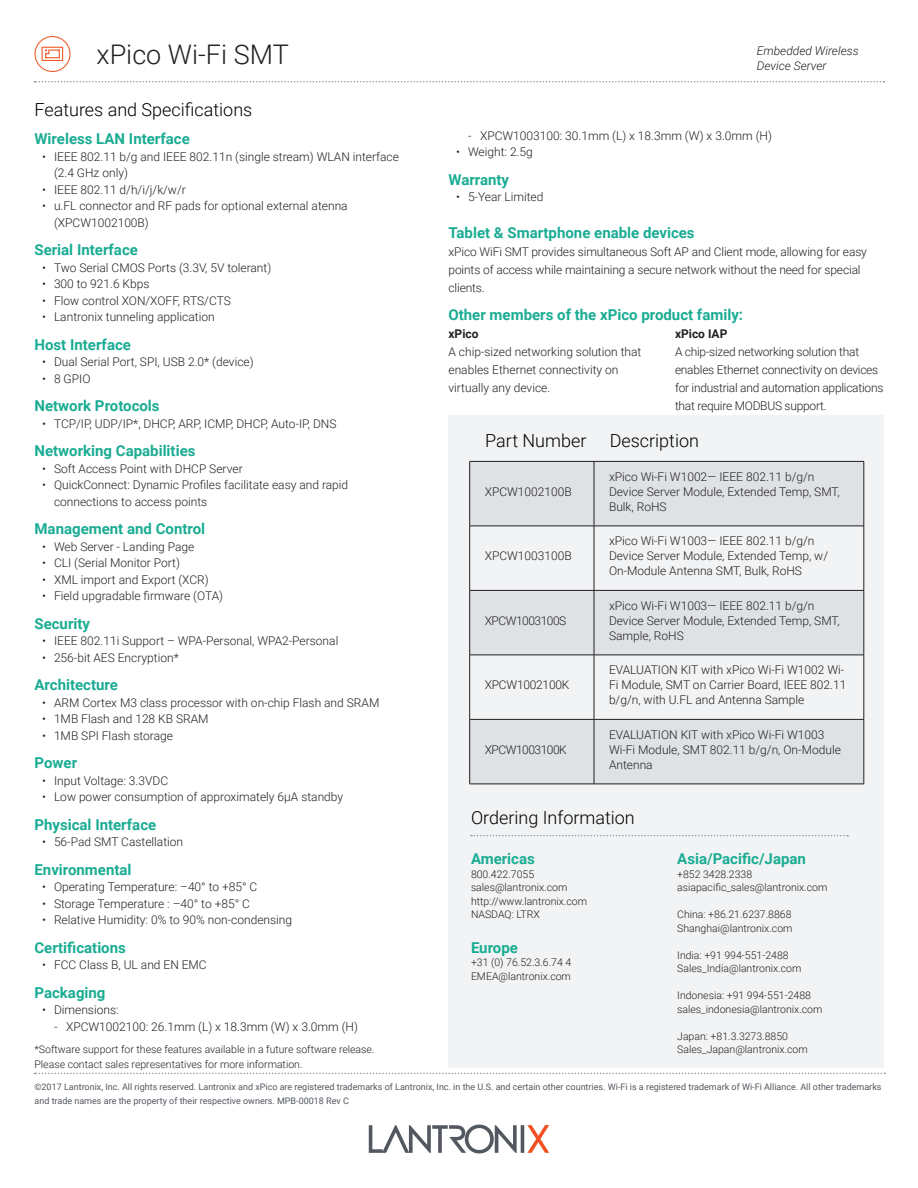
<style>
.page{position:relative;width:918px;height:1188px;background:#fff}
.page>*{position:absolute;margin:0;border:0;box-sizing:border-box;transform-origin:0 0}
.t1{font:300 27px "Roboto";color:#231f20}
.t2{font:300 18px "Roboto";color:#000}
.t3{font:700 15px "Roboto";color:#1aac93}
.t4{font:300 12px/15px "Roboto";color:#231f20}
.t5{font:300 12px/18px "Roboto";letter-spacing:-.02em;color:#231f20}
.t6{font:italic 300 12px/14.4px "Roboto";color:#231f20}
.t7{font:300 12px "Roboto";letter-spacing:-.04em;color:#231f20}
.t8{font:700 12px "Roboto";color:#231f20}
.t9{font:300 10.5px/13.5px "Roboto";color:#231f20}
.t10{font:9px/13.8px "Roboto";color:#535860}
</style>
<div class="page">
<svg style="left:369px;top:1125px;width:180px;height:28px"></svg>
<svg style="left:34px;top:81px;width:851px;height:1px"></svg>
<div style="left:448px;top:416px;width:436px;height:652px;background:#f1f3f4"></div>
<svg style="left:471px;top:835px;width:377px;height:1px"></svg>
<svg style="left:470px;top:462px;width:394px;height:322px;fill:#dfe2e5"></svg>
<hr style="left:470px;top:461px;width:124px;height:1px;background:#231f20">
<hr style="left:469px;top:462px;width:1px;height:64px;background:#231f20">
<hr style="left:594px;top:461px;width:270px;height:1px;background:#231f20">
<hr style="left:594px;top:462px;width:1px;height:64px;background:#231f20">
<hr style="left:864px;top:462px;width:1px;height:64px;background:#231f20">
<hr style="left:470px;top:526px;width:124px;height:1px;background:#231f20">
<hr style="left:469px;top:526px;width:1px;height:64px;background:#231f20">
<hr style="left:594px;top:526px;width:270px;height:1px;background:#231f20">
<hr style="left:594px;top:526px;width:1px;height:64px;background:#231f20">
<hr style="left:864px;top:526px;width:1px;height:64px;background:#231f20">
<hr style="left:470px;top:590px;width:124px;height:1px;background:#231f20">
<hr style="left:469px;top:591px;width:1px;height:64px;background:#231f20">
<hr style="left:594px;top:590px;width:270px;height:1px;background:#231f20">
<hr style="left:594px;top:591px;width:1px;height:64px;background:#231f20">
<hr style="left:864px;top:591px;width:1px;height:64px;background:#231f20">
<hr style="left:470px;top:655px;width:124px;height:1px;background:#231f20">
<hr style="left:469px;top:655px;width:1px;height:64px;background:#231f20">
<hr style="left:594px;top:655px;width:270px;height:1px;background:#231f20">
<hr style="left:594px;top:655px;width:1px;height:64px;background:#231f20">
<hr style="left:864px;top:655px;width:1px;height:64px;background:#231f20">
<hr style="left:470px;top:719px;width:124px;height:1px;background:#231f20">
<hr style="left:469px;top:720px;width:1px;height:64px;background:#231f20">
<hr style="left:594px;top:719px;width:270px;height:1px;background:#231f20">
<hr style="left:594px;top:720px;width:1px;height:64px;background:#231f20">
<hr style="left:864px;top:720px;width:1px;height:64px;background:#231f20">
<hr style="left:470px;top:784px;width:124px;height:1px;background:#231f20">
<hr style="left:594px;top:784px;width:270px;height:1px;background:#231f20">
<svg style="left:34px;top:1073px;width:851px;height:1px"></svg>
<svg style="left:34px;top:36px;width:36px;height:36px"></svg>
<h1 class="t1" style="left:97px;top:35px;width:194px">xPico Wi-Fi SMT</h1>
<p class="t6" style="left:757px;top:44px;width:103px">Embedded Wireless<br>Device Server</p>
<h2 class="t2" style="left:34px;top:96px;width:219px">Features and Specifications</h2>
<p class="t3" style="left:34px;top:128px;width:157px">Wireless LAN Interface</p>
<p class="t4" style="left:54px;top:148px;width:347px;line-height:16.5px;text-indent:-12px">• IEEE 802.11 b/g and IEEE 802.11n (single stream) WLAN interface (2.4 GHz only)</p>
<p class="t4" style="left:42px;top:181px;width:145px">• IEEE 802.11 d/h/i/j/k/w/r</p>
<p class="t4" style="left:54px;top:197px;width:295px;line-height:16.5px;text-indent:-12px">• u.FL connector and RF pads for optional external atenna (XPCW1002100B)</p>
<p class="t3" style="left:34px;top:239px;width:105px">Serial Interface</p>
<p class="t4" style="left:42px;top:259px;width:231px">• Two Serial CMOS Ports (3.3V, 5V tolerant)</p>
<p class="t4" style="left:42px;top:276px;width:109px">• 300 to 921.6 Kbps</p>
<p class="t4" style="left:42px;top:292px;width:190px">• Flow control XON/XOFF, RTS/CTS</p>
<p class="t4" style="left:42px;top:309px;width:174px">• Lantronix tunneling application</p>
<p class="t3" style="left:34px;top:334px;width:98px">Host Interface</p>
<p class="t4" style="left:42px;top:354px;width:213px">• Dual Serial Port, SPI, USB 2.0* (device)</p>
<p class="t4" style="left:42px;top:370px;width:50px">• 8 GPIO</p>
<p class="t3" style="left:34px;top:395px;width:127px">Network Protocols</p>
<p class="t4" style="left:42px;top:415px;width:296px">• TCP/IP, UDP/IP*, DHCP, ARP, ICMP, DHCP, Auto-IP, DNS</p>
<p class="t3" style="left:34px;top:440px;width:163px">Networking Capabilities</p>
<p class="t4" style="left:42px;top:460px;width:202px">• Soft Access Point with DHCP Server</p>
<p class="t4" style="left:54px;top:476px;width:296px;line-height:16.5px;text-indent:-12px">• QuickConnect: Dynamic Profiles facilitate easy and rapid connections to access points</p>
<p class="t3" style="left:34px;top:518px;width:172px">Management and Control</p>
<p class="t4" style="left:42px;top:538px;width:154px">• Web Server - Landing Page</p>
<p class="t4" style="left:42px;top:555px;width:140px">• CLI (Serial Monitor Port)</p>
<p class="t4" style="left:42px;top:571px;width:168px">• XML import and Export (XCR)</p>
<p class="t4" style="left:42px;top:588px;width:183px">• Field upgradable firmware (OTA)</p>
<p class="t3" style="left:34px;top:613px;width:57px">Security</p>
<p class="t4" style="left:42px;top:633px;width:298px">• IEEE 802.11i Support – WPA-Personal, WPA2-Personal</p>
<p class="t4" style="left:42px;top:649px;width:138px">• 256-bit AES Encryption*</p>
<p class="t3" style="left:34px;top:674px;width:85px">Architecture</p>
<p class="t4" style="left:42px;top:694px;width:339px">• ARM Cortex M3 class processor with on-chip Flash and SRAM</p>
<p class="t4" style="left:42px;top:711px;width:168px">• 1MB Flash and 128 KB SRAM</p>
<p class="t4" style="left:42px;top:727px;width:132px">• 1MB SPI Flash storage</p>
<p class="t3" style="left:34px;top:752px;width:44px">Power</p>
<p class="t4" style="left:42px;top:772px;width:128px">• Input Voltage: 3.3VDC</p>
<p class="t4" style="left:42px;top:789px;width:303px">• Low power consumption of approximately 6μA standby</p>
<p class="t3" style="left:34px;top:814px;width:123px">Physical Interface</p>
<p class="t4" style="left:42px;top:834px;width:143px">• 56-Pad SMT Castellation</p>
<p class="t3" style="left:34px;top:859px;width:99px">Environmental</p>
<p class="t4" style="left:42px;top:879px;width:217px">• Operating Temperature: –40° to +85° C</p>
<p class="t4" style="left:42px;top:895px;width:210px">• Storage Temperature : –40° to +85° C</p>
<p class="t4" style="left:42px;top:912px;width:252px">• Relative Humidity: 0% to 90% non-condensing</p>
<p class="t3" style="left:34px;top:937px;width:93px">Certifications</p>
<p class="t4" style="left:42px;top:957px;width:166px">• FCC Class B, UL and EN EMC</p>
<p class="t3" style="left:34px;top:982px;width:73px">Packaging</p>
<p class="t4" style="left:42px;top:1002px;width:78px">• Dimensions:</p>
<p class="t4" style="left:54px;top:1018px;width:305px">- XPCW1002100: 26.1mm (L) x 18.3mm (W) x 3.0mm (H)</p>
<p class="t9" style="left:34px;top:1042px;width:342px;line-height:15px">*Software support for these features available in a future software release.<br>Please contact sales representatives for more information.</p>
<p class="t4" style="left:468px;top:128px;width:305px">- XPCW1003100: 30.1mm (L) x 18.3mm (W) x 3.0mm (H)</p>
<p class="t4" style="left:456px;top:144px;width:78px">• Weight: 2.5g</p>
<p class="t3" style="left:448px;top:169px;width:62px">Warranty</p>
<p class="t4" style="left:456px;top:189px;width:89px">• 5-Year Limited</p>
<p class="t3" style="left:448px;top:222px;width:248px">Tablet &amp; Smartphone enable devices</p>
<p class="t4" style="left:448px;top:242px;width:420px;line-height:18px">xPico WiFi SMT provides simultaneous Soft AP and Client mode, allowing for easy points of access while maintaining a secure network without the need for special clients.</p>
<p class="t3" style="left:448px;top:304px;width:296px">Other members of the xPico product family:</p>
<p class="t8" style="left:448px;top:326px;width:32px">xPico</p>
<p class="t4" style="left:448px;top:343px;width:194px;line-height:18px">A chip-sized networking solution that enables Ethernet connectivity on virtually any device.</p>
<p class="t8" style="left:675px;top:326px;width:54px">xPico IAP</p>
<p class="t5" style="left:675px;top:343px;width:210px">A chip-sized networking solution that enables Ethernet connectivity on devices for industrial and automation applications that require MODBUS support.</p>
<h2 class="t2" style="left:485px;top:428px;width:103px">Part Number</h2>
<h2 class="t2" style="left:610px;top:428px;width:91px">Description</h2>
<p class="t4" style="left:485px;top:484px;width:89px">XPCW1002100B</p>
<p class="t4" style="left:609px;top:469px;width:232px">xPico Wi-Fi W1002— IEEE 802.11 b/g/n<br>Device Server Module, Extended Temp, SMT,<br>Bulk, RoHS</p>
<p class="t4" style="left:485px;top:548px;width:89px">XPCW1003100B</p>
<p class="t7" style="left:485px;top:612px;width:83px">XPCW1003100S</p>
<p class="t5" style="left:485px;top:676px;width:86px">XPCW1002100K</p>
<p class="t7" style="left:485px;top:741px;width:84px">XPCW1003100K</p>
<p class="t4" style="left:609px;top:533px;width:221px">xPico Wi-Fi W1003— IEEE 802.11 b/g/n<br>Device Server Module, Extended Temp, w/<br>On-Module Antenna SMT, Bulk, RoHS</p>
<p class="t4" style="left:609px;top:598px;width:232px">xPico Wi-Fi W1003— IEEE 802.11 b/g/n<br>Device Server Module, Extended Temp, SMT,<br>Sample, RoHS</p>
<p class="t4" style="left:609px;top:662px;width:239px">EVALUATION KIT with xPico Wi-Fi W1002 Wi-<br>Fi Module, SMT on Carrier Board, IEEE 802.11 b/g/n, with U.FL and Antenna Sample</p>
<p class="t4" style="left:609px;top:727px;width:233px">EVALUATION KIT with xPico Wi-Fi W1003<br>Wi-Fi Module, SMT 802.11 b/g/n, On-Module<br>Antenna</p>
<h2 class="t2" style="left:471px;top:805px;width:165px">Ordering Information</h2>
<p class="t3" style="left:471px;top:849px;width:65px">Americas</p>
<p class="t9" style="left:471px;top:867px;width:118px">800.422.7055 sales@lantronix.com http://www.lantronix.com<br>NASDAQ: LTRX</p>
<p class="t3" style="left:471px;top:937px;width:48px">Europe</p>
<p class="t9" style="left:471px;top:956px;width:102px">+31 (0) 76.52.3.6.74 4<br>EMEA@lantronix.com</p>
<p class="t3" style="left:677px;top:849px;width:130px">Asia/Pacific/Japan</p>
<p class="t9" style="left:677px;top:867px;width:152px">+852 3428.2338 asiapacific_sales@lantronix.com</p>
<p class="t9" style="left:677px;top:908px;width:117px">China: +86.21.6237.8868<br>Shanghai@lantronix.com</p>
<p class="t9" style="left:677px;top:948px;width:126px">India: +91 994-551-2488<br>Sales_India@lantronix.com</p>
<p class="t9" style="left:677px;top:989px;width:147px">Indonesia: +91 994-551-2488 sales_indonesia@lantronix.com</p>
<p class="t9" style="left:677px;top:1029px;width:132px">Japan: +81.3.3273.8850<br>Sales_Japan@lantronix.com</p>
<p class="t10" style="left:34px;top:1079px;width:849px">©2017 Lantronix, Inc. All rights reserved. Lantronix and xPico are registered trademarks of Lantronix, Inc. in the U.S. and certain other countries. Wi-Fi is a registered trademark of Wi-Fi Alliance. All other trademarks and trade names are the property of their respective owners. MPB-00018 Rev C</p>
</div>
